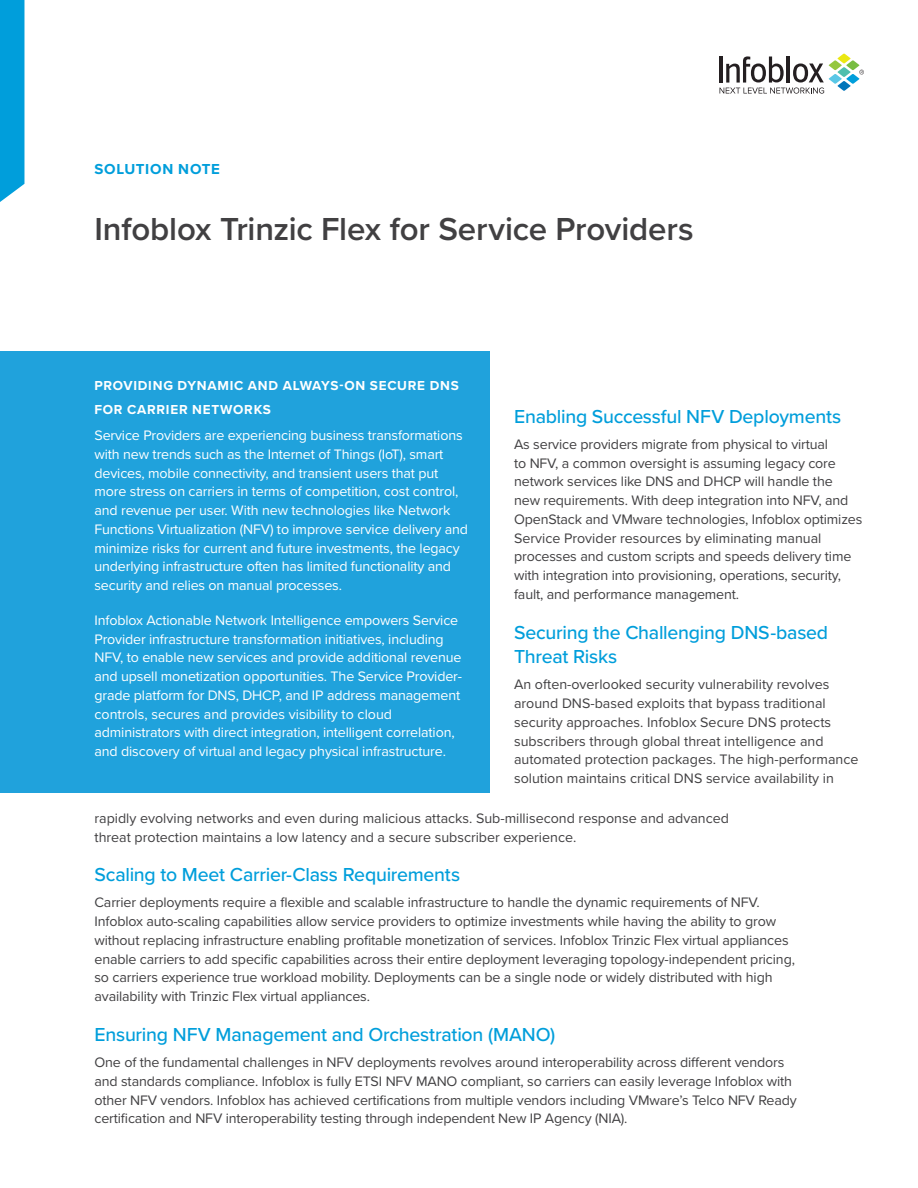
<style>
.page{position:relative;width:918px;height:1188px;background:#fff}
.page>*{position:absolute;margin:0;border:0;box-sizing:border-box;transform-origin:0 0}
.t1{font:600 33px "Proxima Nova";letter-spacing:-.005em;color:#414042}
.t2{font:500 19.5px/24px "Proxima Nova";letter-spacing:-.015em;color:#009edb}
.t3{font:700 15px "Proxima Nova";letter-spacing:.04em;color:#009edb}
.t4{font:14.25px/18.8px "Proxima Nova";letter-spacing:-.01em;color:#414042}
.t5{font:14.25px/18.8px "Proxima Nova";letter-spacing:-.01em;color:#fff}
.t6{font:700 13.5px/23.4px "Proxima Nova";letter-spacing:.055em;color:#fff}
</style>
<div class="page">
<div style="left:0;top:0;width:24px;height:202px;background:#009edb"></div>
<svg style="left:720px;top:54px;width:144px;height:40px"></svg>
<div style="left:0;top:351px;width:489px;height:442px;background:#20a2dc"></div>
<p class="t3" style="left:94px;top:158px;width:127px">SOLUTION NOTE</p>
<h1 class="t1" style="left:94px;top:204px;width:601px">Infoblox Trinzic Flex for Service Providers</h1>
<p class="t6" style="left:94px;top:374px;width:366px">PROVIDING DYNAMIC AND ALWAYS-ON SECURE DNS<br>FOR CARRIER NETWORKS</p>
<p class="t5" style="left:94px;top:425px;width:375px">Service Providers are experiencing business transformations with new trends such as the Internet of Things (IoT), smart devices, mobile connectivity, and transient users that put more stress on carriers in terms of competition, cost control, and revenue per user. With new technologies like Network Functions Virtualization (NFV) to improve service delivery and minimize risks for current and future investments, the legacy underlying infrastructure often has limited functionality and security and relies on manual processes.</p>
<p class="t5" style="left:94px;top:610px;width:369px">Infoblox Actionable Network Intelligence empowers Service Provider infrastructure transformation initiatives, including NFV, to enable new services and provide additional revenue and upsell monetization opportunities. The Service Provider&shy;grade platform for DNS, DHCP, and IP address management controls, secures and provides visibility to cloud administrators with direct integration, intelligent correlation, and discovery of virtual and legacy physical infrastructure.</p>
<h2 class="t2" style="left:514px;top:403px;width:329px">Enabling Successful NFV Deployments</h2>
<p class="t4" style="left:514px;top:434px;width:350px">As service providers migrate from physical to virtual<br>to NFV, a common oversight is assuming legacy core network services like DNS and DHCP will handle the<br>new requirements. With deep integration into NFV, and OpenStack and VMware technologies, Infoblox optimizes Service Provider resources by eliminating manual processes and custom scripts and speeds delivery time with integration into provisioning, operations, security, fault, and performance management.</p>
<h2 class="t2" style="left:514px;top:620px;width:316px">Securing the Challenging DNS-based<br>Threat Risks</h2>
<p class="t4" style="left:514px;top:675px;width:346px">An often-overlooked security vulnerability revolves around DNS-based exploits that bypass traditional security approaches. Infoblox Secure DNS protects subscribers through global threat intelligence and automated protection packages. The high-performance solution maintains critical DNS service availability in</p>
<p class="t4" style="left:94px;top:808px;width:636px">rapidly evolving networks and even during malicious attacks. Sub-millisecond response and advanced threat protection maintains a low latency and a secure subscriber experience.</p>
<h2 class="t2" style="left:94px;top:862px;width:367px">Scaling to Meet Carrier-Class Requirements</h2>
<p class="t4" style="left:94px;top:893px;width:702px">Carrier deployments require a flexible and scalable infrastructure to handle the dynamic requirements of NFV.<br>Infoblox auto-scaling capabilities allow service providers to optimize investments while having the ability to grow without replacing infrastructure enabling profitable monetization of services. Infoblox Trinzic Flex virtual appliances enable carriers to add specific capabilities across their entire deployment leveraging topology-independent pricing, so carriers experience true workload mobility. Deployments can be a single node or widely distributed with high availability with Trinzic Flex virtual appliances.</p>
<h2 class="t2" style="left:94px;top:1022px;width:462px">Ensuring NFV Management and Orchestration (MANO)</h2>
<p class="t4" style="left:94px;top:1052px;width:704px">One of the fundamental challenges in NFV deployments revolves around interoperability across different vendors and standards compliance. Infoblox is fully ETSI NFV MANO compliant, so carriers can easily leverage Infoblox with other NFV vendors. Infoblox has achieved certifications from multiple vendors including VMware’s Telco NFV Ready certification and NFV interoperability testing through independent New IP Agency (NIA).</p>
</div>
